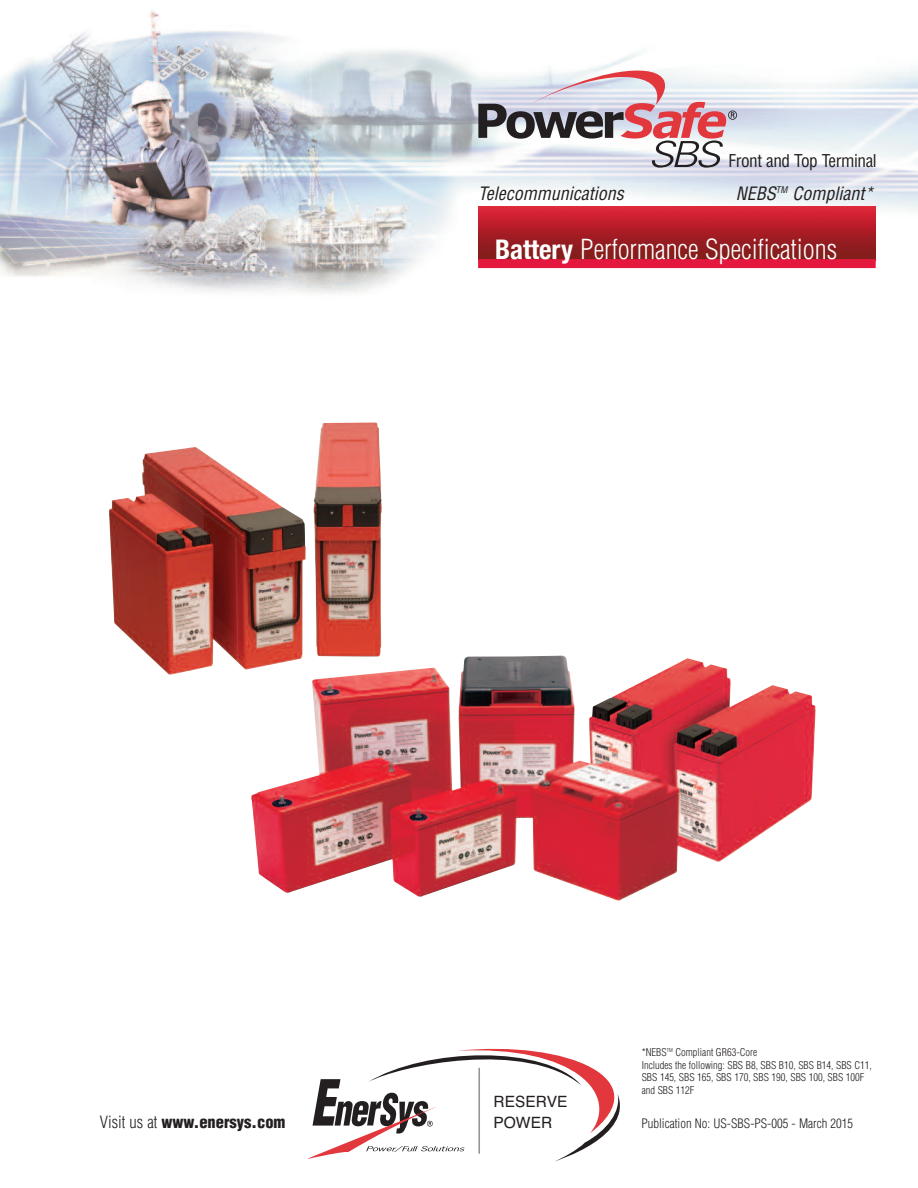
<style>
.page{position:relative;width:918px;height:1188px;background:#fff}
.page>*{position:absolute;margin:0;border:0;box-sizing:border-box;transform-origin:0 0}
.t1{font:300 condensed 27px "Helvetica";color:#fff}
.t2{font:italic condensed 18px "Helvetica";color:#231f20}
.t3{font:condensed 17.25px "Helvetica";letter-spacing:-.025em;color:#231f20}
.t4{font:900 condensed 16.5px "Helvetica";color:#231f20}
.t5{font:15.6px/21.5px "Helvetica";color:#231f20}
.t6{font:300 condensed 12.75px "Helvetica";color:#231f20}
.t7{font:300 condensed 10.5px/12.6px "Helvetica";color:#231f20}
.s1{font-family:"Helvetica Neue";font-weight:700}
.s2{font-weight:300}
</style>
<div class="page">
<img style="left:0;top:11px;width:918px;height:283px">
<svg style="left:308px;top:1049px;width:312px;height:112px"></svg>
<img style="left:478px;top:207px;width:398px;height:52px">
<div style="left:478px;top:259px;width:398px;height:9px;background:#e4183e"></div>
<svg style="left:478px;top:71px;width:259px;height:97px"></svg>
<img style="left:109px;top:422px;width:273px;height:253px">
<img style="left:251px;top:656px;width:565px;height:245px">
<h2 class="t2" style="left:478px;top:183px;width:147px">Telecommunications</h2>
<h3 class="t3" style="left:729px;top:151px;width:150px">Front and Top Terminal</h3>
<h2 class="t2" style="left:736px;top:183px;width:139px">NEBS<sup>TM</sup> Compliant*</h2>
<h1 class="t1" style="left:495px;top:234px;width:344px"><span class="s1">Battery</span> Performance Specifications</h1>
<h3 class="t4" style="left:100px;top:1113px;width:187px"><span class="s2">Visit us at</span> www.enersys.com</h3>
<h3 class="t5" style="left:493px;top:1091px;width:76px">RESERVE<br>POWER</h3>
<p class="t7" style="left:642px;top:1046px;width:232px">*NEBS<sup>TM</sup> Compliant GR63-Core<br>Includes the following: SBS B8, SBS B10, SBS B14, SBS C11, SBS 145, SBS 165, SBS 170, SBS 190, SBS 100, SBS 100F and SBS 112F</p>
<p class="t6" style="left:641px;top:1116px;width:213px">Publication No: US-SBS-PS-005 - March 2015</p>
</div>
